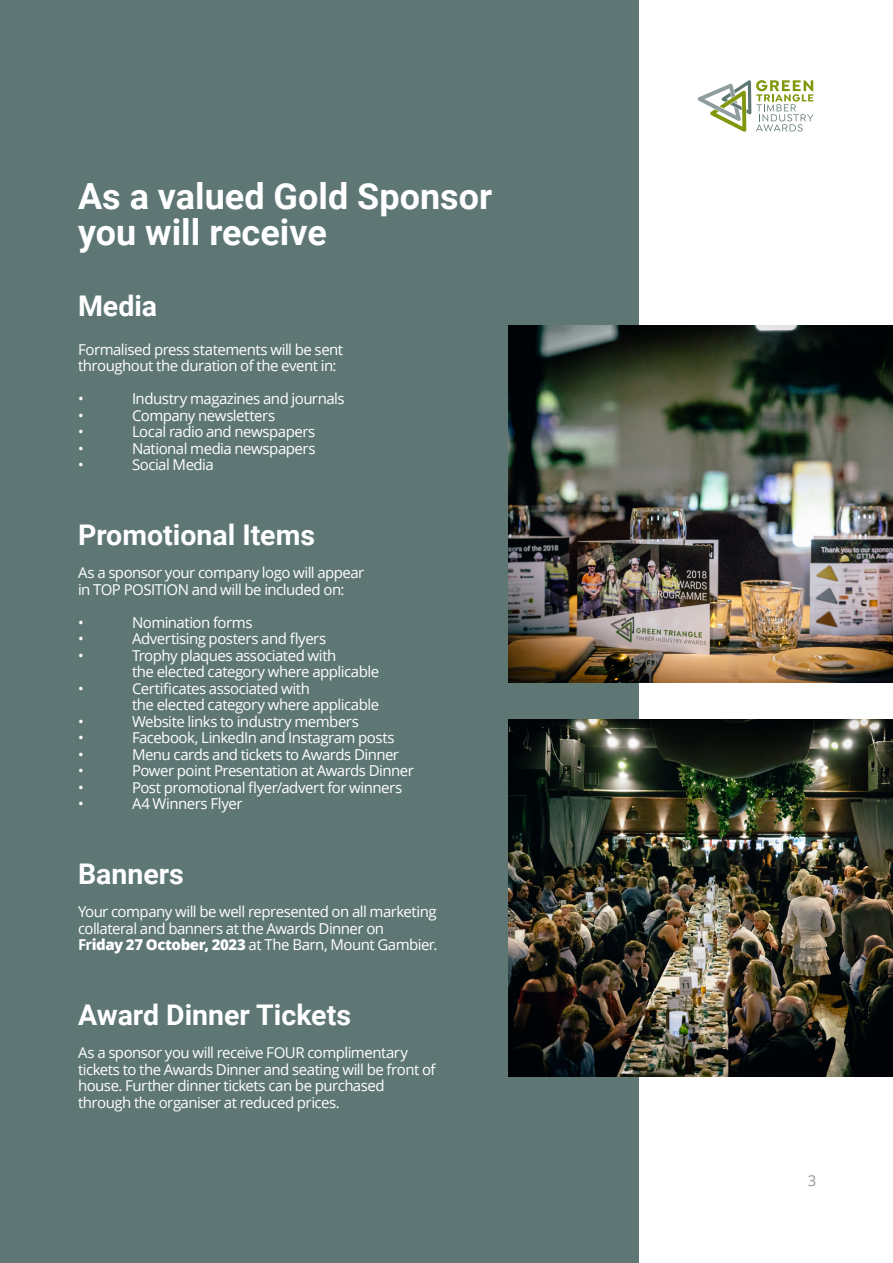
<style>
.page{position:relative;width:893px;height:1263px;background:#fff}
.page>*{position:absolute;margin:0;border:0;box-sizing:border-box;transform-origin:0 0}
.Body_Text_Left{font:700 36px "Roboto";color:#fff}
.Body_Text_Left-2{font:700 28.5px "Roboto";color:#fff}
.Body_Text_Left-3{font:15px/16.5px "Open Sans";letter-spacing:-.035em;color:#fff}
.t1{font:15px "Open Sans";color:#939598}
.s1{font-weight:700}
.s2{font-weight:800}
</style>
<div class="page">
<svg style="left:698px;top:80px;width:115px;height:52px"></svg>
<div style="left:0;top:0;width:638px;height:1263px;background:#5e7775"></div>
<img style="left:508px;top:325px;width:385px;height:357px">
<img style="left:508px;top:719px;width:385px;height:357px">
<p class="Body_Text_Left" style="left:78px;top:171px;width:416px">As a valued Gold Sponsor</p>
<p class="Body_Text_Left" style="left:78px;top:207px;width:250px">you will receive</p>
<p class="Body_Text_Left-2" style="left:78px;top:285px;width:81px">Media</p>
<p class="Body_Text_Left-3" style="left:78px;top:340px;width:267px">Formalised press statements will be sent throughout the duration of the event in:</p>
<p class="Body_Text_Left-3" style="left:78px;top:390px;width:7px">•</p>
<p class="Body_Text_Left-3" style="left:132px;top:390px;width:214px">Industry magazines and journals</p>
<p class="Body_Text_Left-3" style="left:78px;top:406px;width:7px">•</p>
<p class="Body_Text_Left-3" style="left:132px;top:406px;width:145px">Company newsletters</p>
<p class="Body_Text_Left-3" style="left:78px;top:423px;width:7px">•</p>
<p class="Body_Text_Left-3" style="left:132px;top:423px;width:185px">Local radio and newspapers</p>
<p class="Body_Text_Left-3" style="left:78px;top:439px;width:7px">•</p>
<p class="Body_Text_Left-3" style="left:132px;top:439px;width:185px">National media newspapers</p>
<p class="Body_Text_Left-3" style="left:78px;top:456px;width:7px">•</p>
<p class="Body_Text_Left-3" style="left:132px;top:456px;width:83px">Social Media</p>
<p class="Body_Text_Left-2" style="left:78px;top:515px;width:239px">Promotional Items</p>
<p class="Body_Text_Left-3" style="left:78px;top:564px;width:288px">As a sponsor your company logo will appear in TOP POSITION and will be included on:</p>
<p class="Body_Text_Left-3" style="left:78px;top:613px;width:7px">•</p>
<p class="Body_Text_Left-3" style="left:132px;top:613px;width:122px">Nomination forms</p>
<p class="Body_Text_Left-3" style="left:78px;top:630px;width:7px">•</p>
<p class="Body_Text_Left-3" style="left:132px;top:630px;width:196px">Advertising posters and flyers</p>
<p class="Body_Text_Left-3" style="left:78px;top:646px;width:7px">•</p>
<p class="Body_Text_Left-3" style="left:132px;top:646px;width:249px">Trophy plaques associated with<br>the elected category where applicable</p>
<p class="Body_Text_Left-3" style="left:78px;top:679px;width:7px">•</p>
<p class="Body_Text_Left-3" style="left:132px;top:679px;width:249px">Certificates associated with<br>the elected category where applicable</p>
<p class="Body_Text_Left-3" style="left:78px;top:712px;width:7px">•</p>
<p class="Body_Text_Left-3" style="left:132px;top:712px;width:228px">Website links to industry members</p>
<p class="Body_Text_Left-3" style="left:78px;top:729px;width:7px">•</p>
<p class="Body_Text_Left-3" style="left:132px;top:729px;width:264px">Facebook, LinkedIn and Instagram posts</p>
<p class="Body_Text_Left-3" style="left:78px;top:745px;width:7px">•</p>
<p class="Body_Text_Left-3" style="left:132px;top:745px;width:269px">Menu cards and tickets to Awards Dinner</p>
<p class="Body_Text_Left-3" style="left:78px;top:762px;width:7px">•</p>
<p class="Body_Text_Left-3" style="left:132px;top:762px;width:283px">Power point Presentation at Awards Dinner</p>
<p class="Body_Text_Left-3" style="left:78px;top:778px;width:7px">•</p>
<p class="Body_Text_Left-3" style="left:132px;top:778px;width:272px">Post promotional flyer/advert for winners</p>
<p class="Body_Text_Left-3" style="left:78px;top:795px;width:7px">•</p>
<p class="Body_Text_Left-3" style="left:132px;top:795px;width:112px">A4 Winners Flyer</p>
<p class="Body_Text_Left-2" style="left:78px;top:854px;width:107px">Banners</p>
<p class="Body_Text_Left-3" style="left:78px;top:903px;width:361px">Your company will be well represented on all marketing collateral and banners at the Awards Dinner on<br><span class="s1">Fr</span><span class="s2">iday 27 October, 2023</span> at The Barn, Mount Gambier.</p>
<p class="Body_Text_Left-2" style="left:78px;top:995px;width:274px">Award Dinner Tickets</p>
<p class="Body_Text_Left-3" style="left:78px;top:1044px;width:359px">As a sponsor you will receive FOUR complimentary tickets to the Awards Dinner and seating will be front of house. Further dinner tickets can be purchased through the organiser at reduced prices.</p>
<p class="t1" style="left:808px;top:1170px;width:10px">3</p>
</div>
